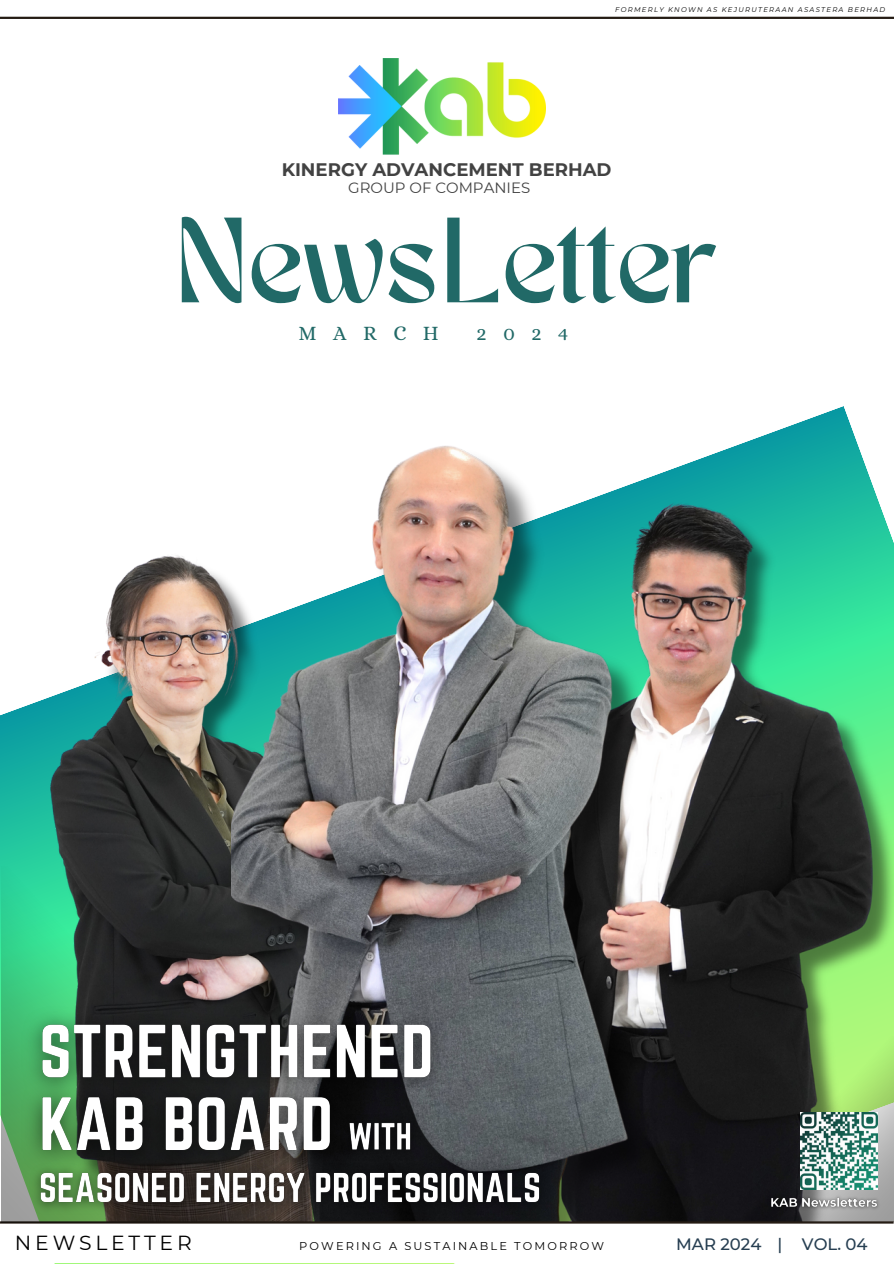
<style>
.page{position:relative;width:894px;height:1264px;background:#fff}
.page>*{position:absolute;margin:0;border:0;box-sizing:border-box;transform-origin:0 0}
.t1{font:84.6px "TANMERINGUE";color:#216967}
.t2{font:20.55px "Alice";letter-spacing:.8em;color:#216967}
.t3{font:20.4px "Montserrat";letter-spacing:.185em;color:#000}
.t4{font:700 18.15px "Montserrat";color:#424242}
.t5{font:500 16.5px "Montserrat";color:#263e51}
.t6{font:15px "Montserrat";color:#424242}
.t7{font:11.4px "Montserrat";letter-spacing:.185em;color:#000}
.t8{font:italic 6.9px "Montserrat";letter-spacing:.185em;color:#000}
</style>
<div class="page">
<img style="left:338px;top:59px;width:207px;height:96px">
<hr style="left:0;top:17px;width:893px;height:2px;background:#251c14">
<svg style="left:683px;top:406px;width:182px;height:59px"></svg>
<img style="left:654px;top:465px;width:239px;height:756px">
<img style="left:717px;top:1036px;width:176px;height:185px">
<img style="left:0;top:555px;width:232px;height:562px">
<img style="left:232px;top:445px;width:422px;height:776px">
<hr style="left:0;top:1221px;width:893px;height:2px;background:#251c14">
<img style="left:1px;top:866px;width:337px;height:356px">
<img style="left:25px;top:1157px;width:530px;height:63px">
<img style="left:799px;top:1111px;width:78px;height:78px">
<img style="left:765px;top:1191px;width:117px;height:22px">
<img style="left:14px;top:998px;width:448px;height:183px">
<img style="left:334px;top:1108px;width:93px;height:58px">
<p class="t8" style="left:615px;top:6px;width:271px">FORMERLY KNOWN AS KEJURUTERAAN ASASTERA BERHAD</p>
<p class="t4" style="left:281px;top:158px;width:331px">KINERGY ADVANCEMENT BERHAD</p>
<p class="t6" style="left:348px;top:179px;width:183px">GROUP OF COMPANIES</p>
<h1 class="t1" style="left:176px;top:217px;width:543px">NewsLetter</h1>
<h4 class="t2" style="left:298px;top:321px;width:142px">MARCH</h4>
<h4 class="t2" style="left:476px;top:321px;width:93px">2024</h4>
<p class="t3" style="left:15px;top:1229px;width:178px">NEWSLETTER</p>
<p class="t5" style="left:676px;top:1234px;width:87px">MAR 2024</p>
<p class="t5" style="left:777px;top:1234px;width:6px">|</p>
<p class="t5" style="left:801px;top:1234px;width:67px">VOL. 04</p>
<h4 class="t7" style="left:299px;top:1238px;width:306px">POWERING A SUSTAINABLE TOMORROW</h4>
</div>
